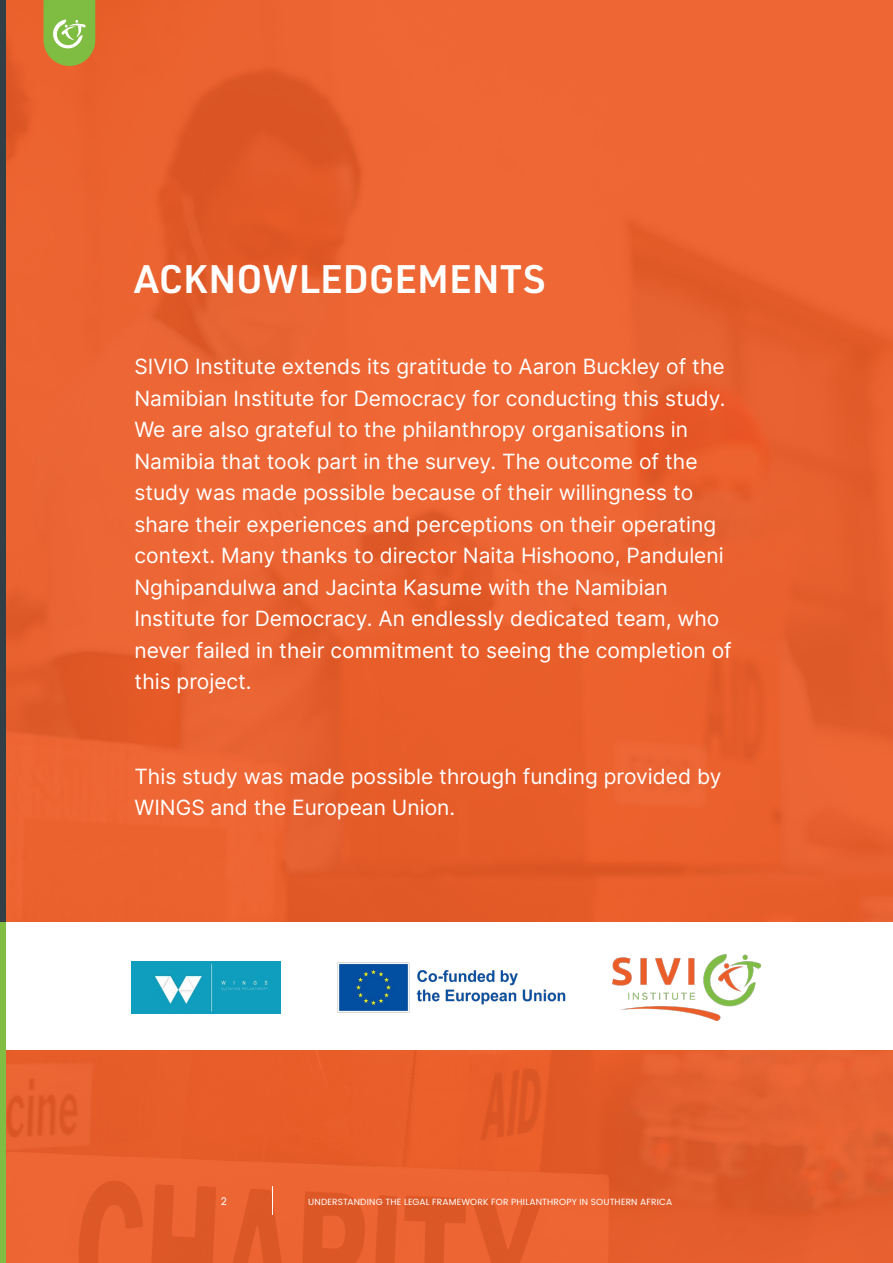
<style>
.page{position:relative;width:893px;height:1263px;background:#fff}
.page>*{position:absolute;margin:0;border:0;box-sizing:border-box;transform-origin:0 0}
.t1{font:600 39px "URWDIN";color:#fff}
.t2{font:21px/31.5px "Inter";color:#fff}
.t3{font:10.5px "Poppins";color:#fff}
.t4{font:9px "Poppins";letter-spacing:.01em;color:#fff}
</style>
<div class="page">
<img style="left:6px;top:0;width:886px;height:1263px">
<hr style="left:892px;top:0;width:1px;height:1263px;background:#333f47">
<div style="left:0;top:922px;width:892px;height:128px;background:#fff"></div>
<img style="left:612px;top:954px;width:149px;height:67px">
<img style="left:337px;top:962px;width:229px;height:51px">
<img style="left:131px;top:962px;width:149px;height:51px">
<svg style="left:272px;top:1186px;width:1px;height:28px"></svg>
<svg style="left:43px;top:0;width:52px;height:66px;background:#93b951"></svg>
<div style="left:0;top:0;width:6px;height:955px;background:#333f47"></div>
<div style="left:0;top:972px;width:6px;height:291px;background:#80bd42"></div>
<div style="left:0;top:922px;width:6px;height:192px;background:#80bd42"></div>
<h1 class="t1" style="left:134px;top:253px;width:413px">ACKNOWLEDGEMENTS</h1>
<p class="t2" style="left:134px;top:350px;width:599px">SIVIO Institute extends its gratitude to Aaron Buckley of the Namibian Institute for Democracy for conducting this study.<br>We are also grateful to the philanthropy organisations in Namibia that took part in the survey. The outcome of the study was made possible because of their willingness to share their experiences and perceptions on their operating context. Many thanks to director Naita Hishoono, Panduleni Nghipandulwa and Jacinta Kasume with the Namibian Institute for Democracy. An endlessly dedicated team, who never failed in their commitment to seeing the completion of this project.</p>
<p class="t2" style="left:134px;top:760px;width:588px">This study was made possible through funding provided by<br>WINGS and the European Union.</p>
<p class="t3" style="left:221px;top:1194px;width:8px">2</p>
<p class="t4" style="left:308px;top:1195px;width:365px">UNDERSTANDING THE LEGAL FRAMEWORK FOR PHILANTHROPY IN SOUTHERN AFRICA</p>
</div>
